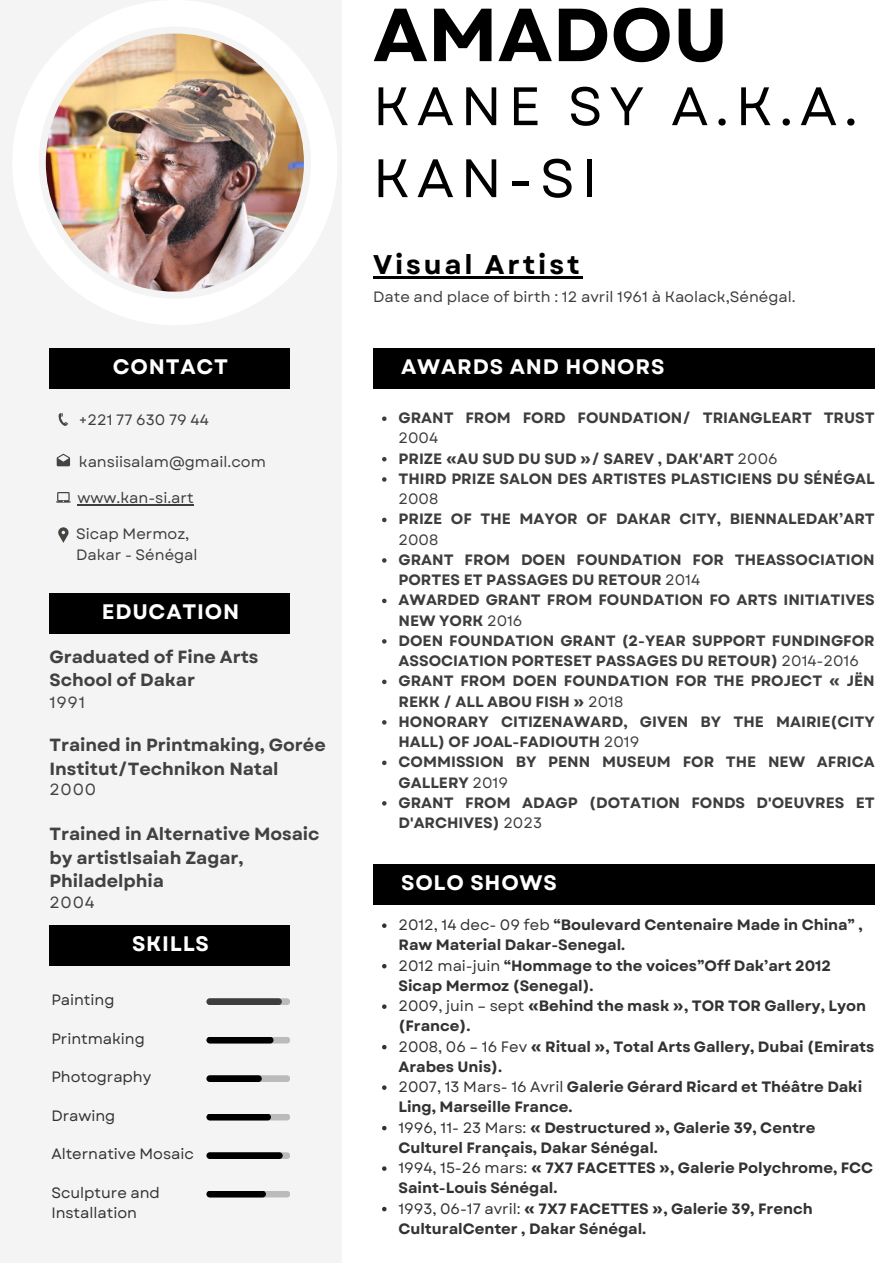
<style>
.page{position:relative;width:893px;height:1264px;background:#fff}
.page>*{position:absolute;margin:0;border:0;box-sizing:border-box;transform-origin:0 0}
.t1{font:700 75px "Garet";color:#000}
.t2{font:54px/72px "Garet";letter-spacing:.125em;color:#000}
.t3{font:700 27px "Garet";letter-spacing:.105em;color:#000}
.t4{font:700 21px "Garet";letter-spacing:.035em;color:#fff}
.t5{font:700 17.55px/23.5px "Garet";letter-spacing:-.005em;color:#414042}
.t6{font:16.2px "Garet";letter-spacing:.045em;color:#414042}
.t7{font:700 15px/20.2px "Garet";color:#3d3d3d}
.t8{font:700 15px/20.2px "Garet";letter-spacing:-.005em;color:#333132}
.t9{font:15px/20.2px "Garet";color:#3d3d3d}
.t10{font:15px/20.2px "Garet";letter-spacing:-.005em;color:#333132}
.s1{font-weight:400}
</style>
<div class="page">
<div style="left:0;top:0;width:341px;height:1262px;background:#f4f4f4"></div>
<img style="left:13px;top:0;width:324px;height:325px">
<div style="left:49px;top:348px;width:241px;height:40px;background:#000"></div>
<div style="left:49px;top:593px;width:241px;height:41px;background:#000"></div>
<div style="left:49px;top:925px;width:241px;height:41px;background:#000"></div>
<div style="left:206px;top:998px;width:84px;height:7px;background:#bbb;border-radius:3px"></div>
<div style="left:206px;top:998px;width:76px;height:7px;background:#3d3d3d;border-radius:3px"></div>
<div style="left:206px;top:1075px;width:84px;height:6px;background:#bbb;border-radius:3px"></div>
<div style="left:206px;top:1075px;width:56px;height:6px;background:#000;border-radius:3px"></div>
<div style="left:206px;top:1036px;width:84px;height:7px;background:#bbb;border-radius:3px"></div>
<div style="left:206px;top:1036px;width:67px;height:7px;background:#000;border-radius:3px"></div>
<div style="left:206px;top:1190px;width:84px;height:7px;background:#bbb;border-radius:3px"></div>
<div style="left:206px;top:1190px;width:60px;height:7px;background:#000;border-radius:3px"></div>
<div style="left:206px;top:1113px;width:84px;height:7px;background:#bbb;border-radius:3px"></div>
<div style="left:206px;top:1113px;width:65px;height:7px;background:#000;border-radius:3px"></div>
<div style="left:206px;top:1152px;width:84px;height:6px;background:#bbb;border-radius:3px"></div>
<div style="left:206px;top:1152px;width:77px;height:6px;background:#000;border-radius:3px"></div>
<div style="left:373px;top:348px;width:501px;height:40px;background:#000"></div>
<svg style="left:58px;top:527px;width:10px;height:16px"></svg>
<svg style="left:56px;top:492px;width:14px;height:10px"></svg>
<svg style="left:57px;top:453px;width:13px;height:13px"></svg>
<svg style="left:59px;top:413px;width:9px;height:13px"></svg>
<div style="left:373px;top:863px;width:501px;height:41px;background:#000"></div>
<svg style="left:382px;top:416px;width:4px;height:5px"></svg>
<svg style="left:382px;top:457px;width:4px;height:4px"></svg>
<svg style="left:382px;top:477px;width:4px;height:4px"></svg>
<svg style="left:382px;top:517px;width:4px;height:5px"></svg>
<svg style="left:382px;top:558px;width:4px;height:4px"></svg>
<svg style="left:382px;top:598px;width:4px;height:5px"></svg>
<svg style="left:382px;top:639px;width:4px;height:4px"></svg>
<svg style="left:382px;top:679px;width:4px;height:5px"></svg>
<svg style="left:382px;top:720px;width:4px;height:4px"></svg>
<svg style="left:382px;top:760px;width:4px;height:5px"></svg>
<svg style="left:382px;top:801px;width:4px;height:4px"></svg>
<hr style="left:78px;top:504px;width:116px;height:1px;background:#3d3d3d">
<svg style="left:382px;top:923px;width:4px;height:4px"></svg>
<svg style="left:382px;top:964px;width:4px;height:4px"></svg>
<svg style="left:382px;top:1004px;width:4px;height:4px"></svg>
<svg style="left:382px;top:1044px;width:4px;height:5px"></svg>
<svg style="left:382px;top:1085px;width:4px;height:4px"></svg>
<svg style="left:382px;top:1125px;width:4px;height:5px"></svg>
<svg style="left:382px;top:1166px;width:4px;height:4px"></svg>
<svg style="left:382px;top:1206px;width:4px;height:5px"></svg>
<hr style="left:373px;top:276px;width:209px;height:2px;background:#000">
<p class="t4" style="left:113px;top:351px;width:117px">CONTACT</p>
<p class="t9" style="left:79px;top:409px;width:131px">+221 77 630 79 44</p>
<p class="t9" style="left:79px;top:451px;width:188px">kansiisalam@gmail.com</p>
<p class="t9" style="left:78px;top:488px;width:118px">www.kan-si.art</p>
<p class="t9" style="left:76px;top:524px;width:123px">Sicap Mermoz,<br>Dakar - Sénégal</p>
<p class="t4" style="left:102px;top:596px;width:139px">EDUCATION</p>
<p class="t5" style="left:49px;top:645px;width:210px">Graduated of Fine Arts<br>School of Dakar</p>
<p class="t6" style="left:49px;top:691px;width:37px">1991</p>
<p class="t5" style="left:49px;top:733px;width:278px">Trained in Printmaking, Gorée<br>Institut/Technikon Natal</p>
<p class="t6" style="left:49px;top:778px;width:48px">2000</p>
<p class="t5" style="left:49px;top:822px;width:271px">Trained in Alternative Mosaic by artistIsaiah Zagar,<br>Philadelphia</p>
<p class="t6" style="left:49px;top:890px;width:47px">2004</p>
<p class="t10" style="left:51px;top:989px;width:65px">Painting</p>
<p class="t4" style="left:132px;top:928px;width:79px">SKILLS</p>
<p class="t10" style="left:51px;top:1028px;width:95px">Printmaking</p>
<p class="t10" style="left:51px;top:1066px;width:101px">Photography</p>
<p class="t10" style="left:51px;top:1105px;width:65px">Drawing</p>
<p class="t10" style="left:51px;top:1143px;width:144px">Alternative Mosaic</p>
<p class="t10" style="left:51px;top:1182px;width:110px">Sculpture and<br>Installation</p>
<p class="t1" style="left:373px;top:-19px;width:357px">AMADOU</p>
<p class="t2" style="left:373px;top:70px;width:486px">KANE SY A.K.A.<br>KAN-SI</p>
<p class="t3" style="left:373px;top:245px;width:208px">Visual Artist</p>
<p class="t9" style="left:373px;top:287px;width:424px">Date and place of birth : 12 avril 1961 à Kaolack,Sénégal.</p>
<p class="t4" style="left:401px;top:351px;width:265px">AWARDS AND HONORS</p>
<p class="t7" style="left:398px;top:408px;width:477px">GRANT FROM FORD FOUNDATION/ TRIANGLEART TRUST<br><span class="s1">2004</span></p>
<p class="t7" style="left:398px;top:448px;width:380px">PRIZE «AU SUD DU SUD »/ SAREV , DAK'ART <span class="s1">2006</span></p>
<p class="t7" style="left:398px;top:468px;width:477px">THIRD PRIZE SALON DES ARTISTES PLASTICIENS DU SÉNÉGAL<br><span class="s1">2008</span></p>
<p class="t7" style="left:398px;top:509px;width:477px">PRIZE OF THE MAYOR OF DAKAR CITY, BIENNALEDAK’ART<br><span class="s1">2008</span></p>
<p class="t7" style="left:398px;top:549px;width:477px">GRANT FROM DOEN FOUNDATION FOR THEASSOCIATION<br>PORTES ET PASSAGES DU RETOUR <span class="s1">2014</span></p>
<p class="t7" style="left:398px;top:590px;width:478px">AWARDED GRANT FROM FOUNDATION FO ARTS INITIATIVES<br>NEW YORK <span class="s1">2016</span></p>
<p class="t7" style="left:398px;top:630px;width:477px">DOEN FOUNDATION GRANT (2-YEAR SUPPORT FUNDINGFOR<br>ASSOCIATION PORTESET PASSAGES DU RETOUR) <span class="s1">2014-2016</span></p>
<p class="t7" style="left:398px;top:671px;width:478px">GRANT FROM DOEN FOUNDATION FOR THE PROJECT « JËN<br>REKK / ALL ABOU FISH » <span class="s1">2018</span></p>
<p class="t7" style="left:398px;top:711px;width:478px">HONORARY CITIZENAWARD, GIVEN BY THE MAIRIE(CITY<br>HALL) OF JOAL-FADIOUTH <span class="s1">2019</span></p>
<p class="t7" style="left:398px;top:752px;width:478px">COMMISSION BY PENN MUSEUM FOR THE NEW AFRICA<br>GALLERY <span class="s1">2019</span></p>
<p class="t7" style="left:398px;top:792px;width:478px">GRANT FROM ADAGP (DOTATION FONDS D'OEUVRES ET<br>D'ARCHIVES) <span class="s1">2023</span></p>
<p class="t4" style="left:401px;top:867px;width:157px">SOLO SHOWS</p>
<p class="t8" style="left:398px;top:914px;width:465px"><span class="s1">2012, 14 dec- 09 feb</span> “Boulevard Centenaire Made in China” ,<br>Raw Material Dakar-Senegal.</p>
<p class="t8" style="left:398px;top:955px;width:434px"><span class="s1">2012 mai-juin</span> “Hommage to the voices”Off Dak’art 2012<br>Sicap Mermoz (Senegal).</p>
<p class="t8" style="left:398px;top:995px;width:469px"><span class="s1">2009, juin – sept</span> «Behind the mask », TOR TOR Gallery, Lyon (France).</p>
<p class="t8" style="left:398px;top:1036px;width:477px"><span class="s1">2008, 06 – 16 Fev</span> « Ritual », Total Arts Gallery, Dubai (Emirats<br>Arabes Unis).</p>
<p class="t8" style="left:398px;top:1076px;width:465px"><span class="s1">2007, 13 Mars- 16 Avril</span> Galerie Gérard Ricard et Théâtre Daki<br>Ling, Marseille France.</p>
<p class="t8" style="left:398px;top:1117px;width:418px"><span class="s1">1996, 11- 23 Mars:</span> « Destructured », Galerie 39, Centre<br>Culturel Français, Dakar Sénégal.</p>
<p class="t8" style="left:398px;top:1157px;width:476px"><span class="s1">1994, 15-26 mars:</span> « 7X7 FACETTES », Galerie Polychrome, FCC<br>Saint-Louis Sénégal.</p>
<p class="t8" style="left:398px;top:1198px;width:415px"><span class="s1">1993, 06-17 avril:</span> « 7X7 FACETTES », Galerie 39, French<br>CulturalCenter , Dakar Sénégal.</p>
</div>
